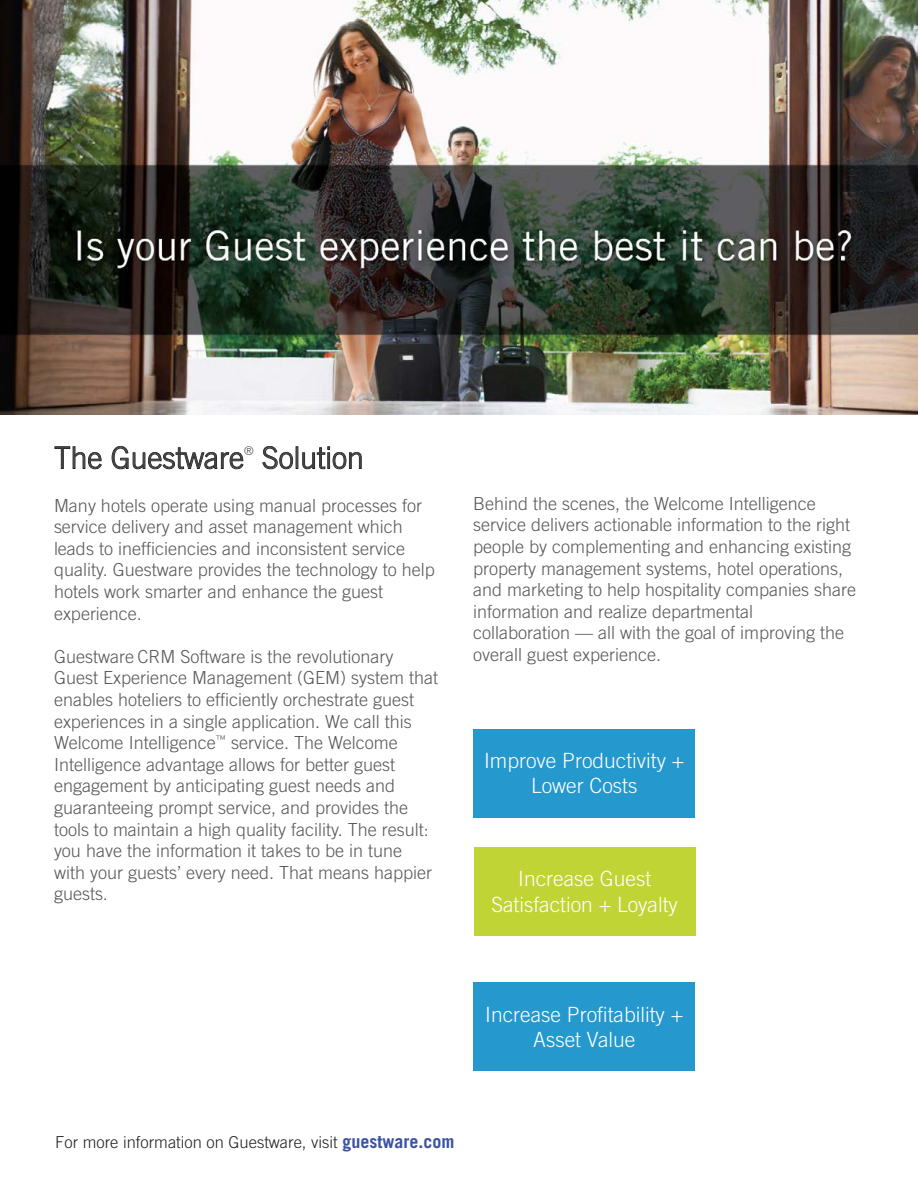
<style>
.page{position:relative;width:918px;height:1188px;background:#fff}
.page>*{position:absolute;margin:0;border:0;box-sizing:border-box;transform-origin:0 0}
.t1{font:300 30px "Trade Gothic LT Std";color:#3e3e3f}
.t2{font:300 21px/25.2px "Trade Gothic LT Std";color:#fff;text-align:center}
.t3{font:300 18px/21.6px "Trade Gothic LT Std";color:#57585a}
.t4{font:300 16.5px "Trade Gothic LT Std";color:#231f20}
.t5{font:300 12px "Trade Gothic LT Std";color:#57585a}
.s1{font-weight:700;font-size:18px;color:#3a53a3}
</style>
<div class="page">
<svg style="left:54px;top:446px;width:48px;height:24px"></svg>
<svg style="left:111px;top:446px;width:133px;height:24px"></svg>
<svg style="left:262px;top:446px;width:31px;height:24px"></svg>
<svg style="left:302px;top:446px;width:60px;height:24px"></svg>
<img style="left:0;top:0;width:918px;height:415px">
<div style="left:474px;top:729px;width:221px;height:88px;background:#2598ce"></div>
<div style="left:474px;top:847px;width:221px;height:89px;background:#c0d435"></div>
<div style="left:474px;top:983px;width:221px;height:88px;background:#2598ce"></div>
<p class="t1" style="left:54px;top:440px;width:192px">The Guestware</p>
<p class="t5" style="left:244px;top:444px;width:11px">®</p>
<p class="t1" style="left:262px;top:440px;width:103px">Solution</p>
<p class="t3" style="left:54px;top:494px;width:382px">Many hotels operate using manual processes for service delivery and asset management which leads to inefficiencies and inconsistent service quality. Guestware provides the technology to help hotels work smarter and enhance the guest</p>
<p class="t3" style="left:54px;top:602px;width:90px">experience.</p>
<p class="t3" style="left:54px;top:645px;width:386px">Guestware CRM Software is the revolutionary Guest Experience Management (GEM) system that enables hoteliers to efficiently orchestrate guest experiences in a single application. We call this Welcome Intelligence<sup>™</sup> service. The Welcome</p>
<p class="t3" style="left:54px;top:753px;width:343px">Intelligence advantage allows for better guest</p>
<p class="t3" style="left:54px;top:775px;width:343px">engagement by anticipating guest needs and</p>
<p class="t3" style="left:54px;top:797px;width:380px">guaranteeing prompt service, and provides the tools to maintain a high quality facility. The result: you have the information it takes to be in tune with your guests’ every need. That means happier guests.</p>
<p class="t3" style="left:473px;top:492px;width:344px">Behind the scenes, the Welcome Intelligence</p>
<p class="t3" style="left:473px;top:514px;width:385px">service delivers actionable information to the right people by complementing and enhancing existing property management systems, hotel operations, and marketing to help hospitality companies share information and realize departmental</p>
<p class="t3" style="left:473px;top:622px;width:373px">collaboration — all with the goal of improving the overall guest experience.</p>
<p class="t2" style="left:484px;top:748px;width:202px">Improve Productivity +</p>
<p class="t2" style="left:531px;top:773px;width:108px">Lower Costs</p>
<p class="t2" style="left:518px;top:866px;width:135px">Increase Guest</p>
<p class="t2" style="left:491px;top:891px;width:188px">Satisfaction + Loyalty</p>
<p class="t2" style="left:485px;top:1001px;width:200px">Increase Profitability +<br>Asset Value</p>
<p class="t4" style="left:55px;top:1132px;width:401px">For more information on Guestware, visit <span class="s1">guestware.com</span></p>
</div>
